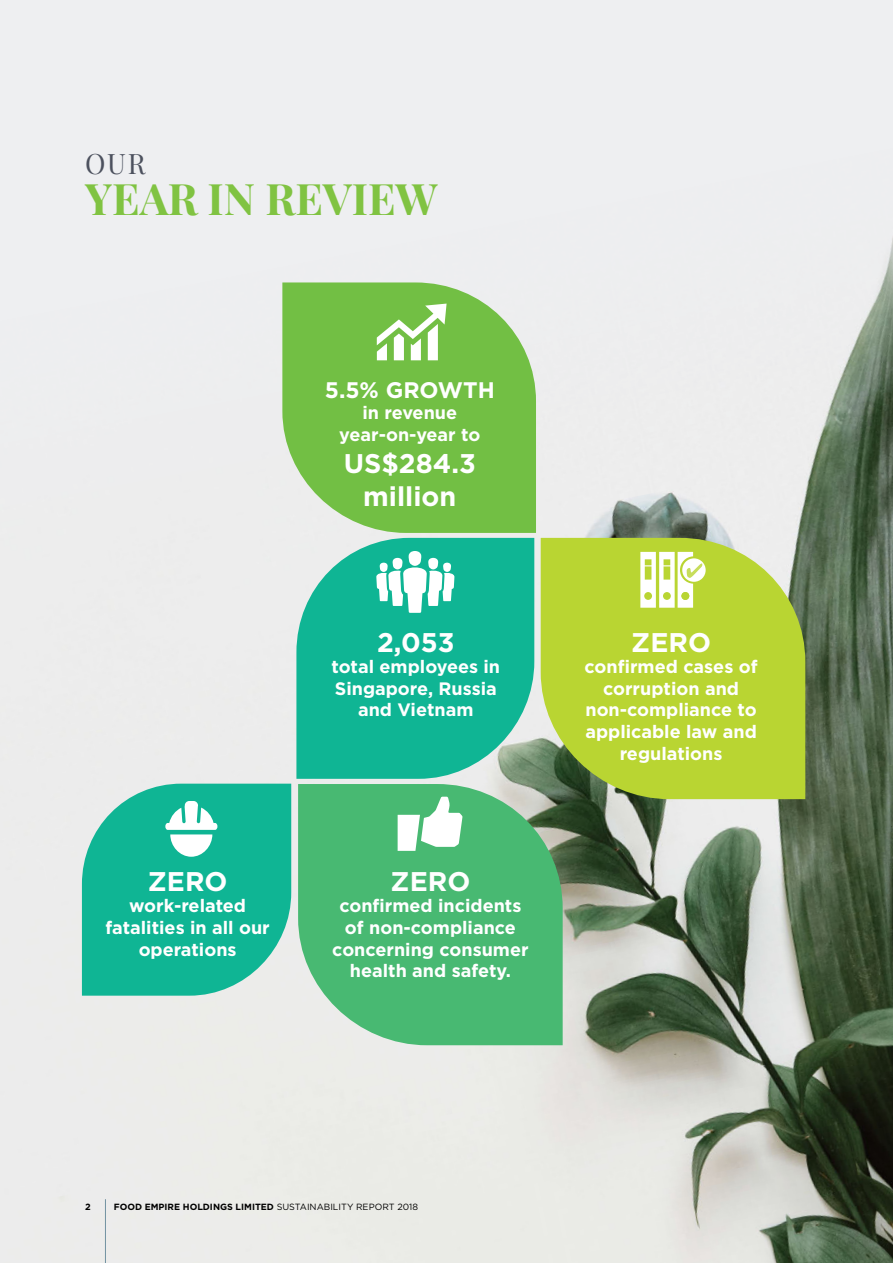
<style>
.page{position:relative;width:893px;height:1263px;background:#eeeff1}
.page>*{position:absolute;margin:0;border:0;box-sizing:border-box;transform-origin:0 0}
.t1{font:700 43.5px "Playfair Display";color:#80c342}
.t2{font:27.6px "Playfair Display";color:#4c515e}
.t3{font:700 27px/32.4px "Gotham";color:#fff;text-align:center}
.t4{font:700 22.5px "Gotham";color:#fff}
.t5{font:700 18px/21.6px "Gotham";color:#fff;text-align:center}
.t6{font:700 9px "Gotham";color:#000}
.s1{font-weight:400}
</style>
<div class="page">
<img style="left:59px;top:237px;width:834px;height:1026px">
<svg style="left:296px;top:538px;width:238px;height:241px;background:#25b99b"></svg>
<svg style="left:298px;top:784px;width:265px;height:261px;background:#55ba7a"></svg>
<svg style="left:541px;top:538px;width:264px;height:261px;background:#b4ce3b"></svg>
<svg style="left:376px;top:551px;width:79px;height:62px;background:#8ddbcc"></svg>
<svg style="left:282px;top:282px;width:254px;height:251px;background:#7fc456"></svg>
<svg style="left:377px;top:304px;width:70px;height:56px;background:#a9d88d"></svg>
<svg style="left:398px;top:797px;width:65px;height:54px;background:#b5e2c6"></svg>
<svg style="left:640px;top:552px;width:66px;height:56px;background:#e4efb1"></svg>
<div style="left:681px;top:592px;width:8px;height:8px;background:#b9d533;border-radius:50%"></div>
<svg style="left:82px;top:784px;width:209px;height:212px;background:#2ebda0"></svg>
<hr style="left:105px;top:1199px;width:1px;height:64px;background:#7292a2">
<h2 class="t2" style="left:85px;top:146px;width:62px">OUR</h2>
<h1 class="t1" style="left:85px;top:171px;width:354px">YEAR IN REVIEW</h1>
<p class="t4" style="left:325px;top:375px;width:171px">5.5% GROWTH</p>
<p class="t5" style="left:339px;top:402px;width:143px">in revenue year-on-year to</p>
<h3 class="t3" style="left:344px;top:447px;width:134px">US$284.3 million</h3>
<h3 class="t3" style="left:377px;top:626px;width:79px">2,053</h3>
<p class="t5" style="left:331px;top:656px;width:170px">total employees in<br>Singapore, Russia and Vietnam</p>
<h3 class="t3" style="left:148px;top:865px;width:81px">ZERO</h3>
<p class="t5" style="left:106px;top:895px;width:166px">work-related fatalities in all our operations</p>
<h3 class="t3" style="left:391px;top:865px;width:81px">ZERO</h3>
<p class="t5" style="left:332px;top:895px;width:198px">confirmed incidents of non-compliance concerning consumer health and safety.</p>
<h3 class="t3" style="left:631px;top:626px;width:81px">ZERO</h3>
<p class="t5" style="left:585px;top:656px;width:174px">confirmed cases of corruption and non-compliance to applicable law and regulations</p>
<p class="t6" style="left:85px;top:1201px;width:7px">2</p>
<p class="t6" style="left:114px;top:1201px;width:306px">FOOD EMPIRE HOLDINGS LIMITED <span class="s1">SUSTAINABILITY REPORT 2018</span></p>
</div>
